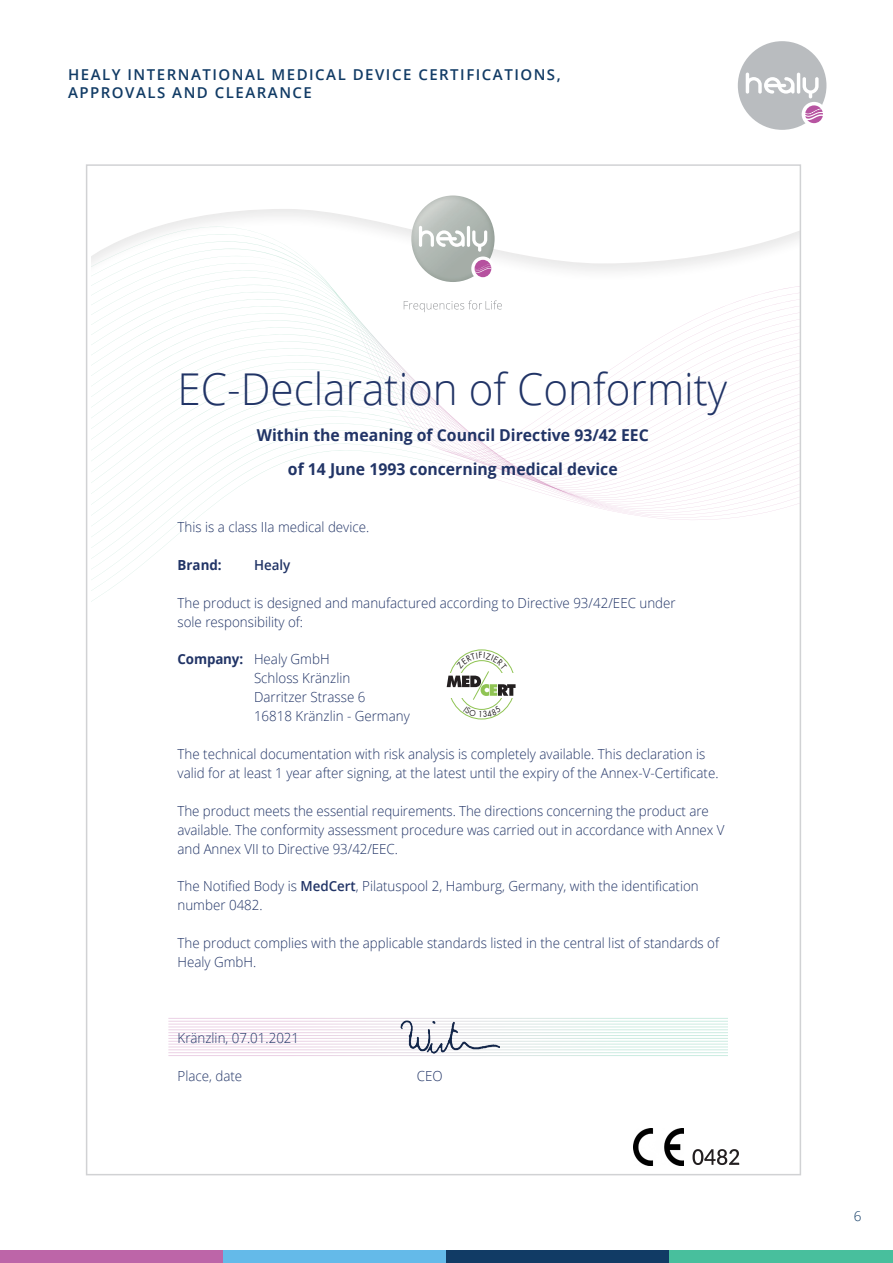
<style>
.page{position:relative;width:893px;height:1263px;background:#fff}
.page>*{position:absolute;margin:0;border:0;box-sizing:border-box;transform-origin:0 0}
.t1{font:300 43.95px "Open Sans";color:#213466;scale:.96 1}
.t2{font:700 16.35px/34px "Open Sans";color:#213466;text-align:center;scale:.96 1}
.t3{font:600 15px/18px "Open Sans";letter-spacing:.1em;color:#113b65}
.t4{font:300 13.8px/18.9px "Open Sans";color:#213466;scale:.96 1}
.t5{font:700 13.8px "Open Sans";color:#213466;scale:.96 1}
.t6{font:600 13.8px "Open Sans";color:#213466;scale:.96 1}
.t7{font:300 13.5px "Open Sans";color:#113b65}
.s1{font-weight:700}
.s2{font-weight:600}
</style>
<div class="page">
<div style="left:738px;top:41px;width:88px;height:89px;background:#b9bcbf;border-radius:50%"></div>
<svg style="left:746px;top:73px;width:73px;height:25px"></svg>
<div style="left:802px;top:102px;width:24px;height:25px;background:#fff;border-radius:50%"></div>
<svg style="left:805px;top:105px;width:18px;height:18px"></svg>
<div style="left:0;top:1250px;width:223px;height:13px;background:#bd65a8"></div>
<div style="left:223px;top:1250px;width:223px;height:13px;background:#64bae9"></div>
<div style="left:446px;top:1250px;width:224px;height:13px;background:#113b65"></div>
<div style="left:670px;top:1250px;width:223px;height:13px;background:#48bf9d"></div>
<img style="left:400px;top:1021px;width:99px;height:32px">
<svg style="left:164px;top:209px;width:227px;height:16px"></svg>
<svg style="left:92px;top:507px;width:695px;height:9px"></svg>
<svg style="left:92px;top:497px;width:706px;height:10px"></svg>
<svg style="left:92px;top:488px;width:706px;height:9px"></svg>
<svg style="left:92px;top:478px;width:706px;height:10px"></svg>
<svg style="left:92px;top:225px;width:706px;height:229px"></svg>
<svg style="left:404px;top:300px;width:98px;height:12px"></svg>
<img style="left:411px;top:195px;width:84px;height:87px">
<svg style="left:471px;top:256px;width:24px;height:25px"></svg>
<div style="left:475px;top:260px;width:16px;height:17px;background:#b6519f;border-radius:50%"></div>
<svg style="left:475px;top:264px;width:16px;height:9px"></svg>
<hr style="left:467px;top:226px;width:3px;height:21px;background:#fff;border-radius:2px">
<svg style="left:472px;top:230px;width:15px;height:22px"></svg>
<svg style="left:419px;top:226px;width:46px;height:21px"></svg>
<img style="left:633px;top:1129px;width:50px;height:36px">
<svg style="left:692px;top:1149px;width:47px;height:16px"></svg>
<svg style="left:447px;top:649px;width:69px;height:70px"></svg>
<p class="t3" style="left:68px;top:65px;width:494px">HEALY INTERNATIONAL MEDICAL DEVICE CERTIFICATIONS,<br>APPROVALS AND CLEARANCE</p>
<p class="t1" style="left:178px;top:359px;width:574px">EC-Declaration of Conformity</p>
<p class="t2" style="left:257px;top:418px;width:410px">Within the meaning of Council Directive 93/42 EEC of 14 June 1993 concerning medical device</p>
<p class="t4" style="left:178px;top:517px;width:201px">This is a class IIa medical device.</p>
<p class="t5" style="left:178px;top:555px;width:47px">Brand:</p>
<p class="t6" style="left:254px;top:555px;width:39px">Healy</p>
<p class="t4" style="left:178px;top:593px;width:520px">The product is designed and manufactured according to Directive 93/42/EEC under sole responsibility of:</p>
<p class="t4" style="left:254px;top:650px;width:164px;text-indent:-76px"><span class="s1">Company:</span> Healy GmbH<br>Schloss Kränzlin<br>Darritzer Strasse 6<br>16818 Kränzlin - Germany</p>
<p class="t4" style="left:178px;top:744px;width:565px">The technical documentation with risk analysis is completely available. This declaration is valid for at least 1 year after signing, at the latest until the expiry of the Annex-V-Certificate.</p>
<p class="t4" style="left:178px;top:801px;width:571px">The product meets the essential requirements. The directions concerning the product are available. The conformity assessment procedure was carried out in accordance with Annex V and Annex VII to Directive 93/42/EEC.</p>
<p class="t4" style="left:178px;top:877px;width:544px">The Notified Body is <span class="s2">MedCert</span>, Pilatuspool 2, Hamburg, Germany, with the identification number 0482.</p>
<p class="t4" style="left:178px;top:933px;width:566px">The product complies with the applicable standards listed in the central list of standards of<br>Healy GmbH.</p>
<p class="t4" style="left:178px;top:1028px;width:128px">Kränzlin, 07.01.2021</p>
<p class="t4" style="left:178px;top:1066px;width:69px">Place, date</p>
<p class="t4" style="left:417px;top:1066px;width:28px">CEO</p>
<p class="t7" style="left:854px;top:1207px;width:9px">6</p>
</div>
